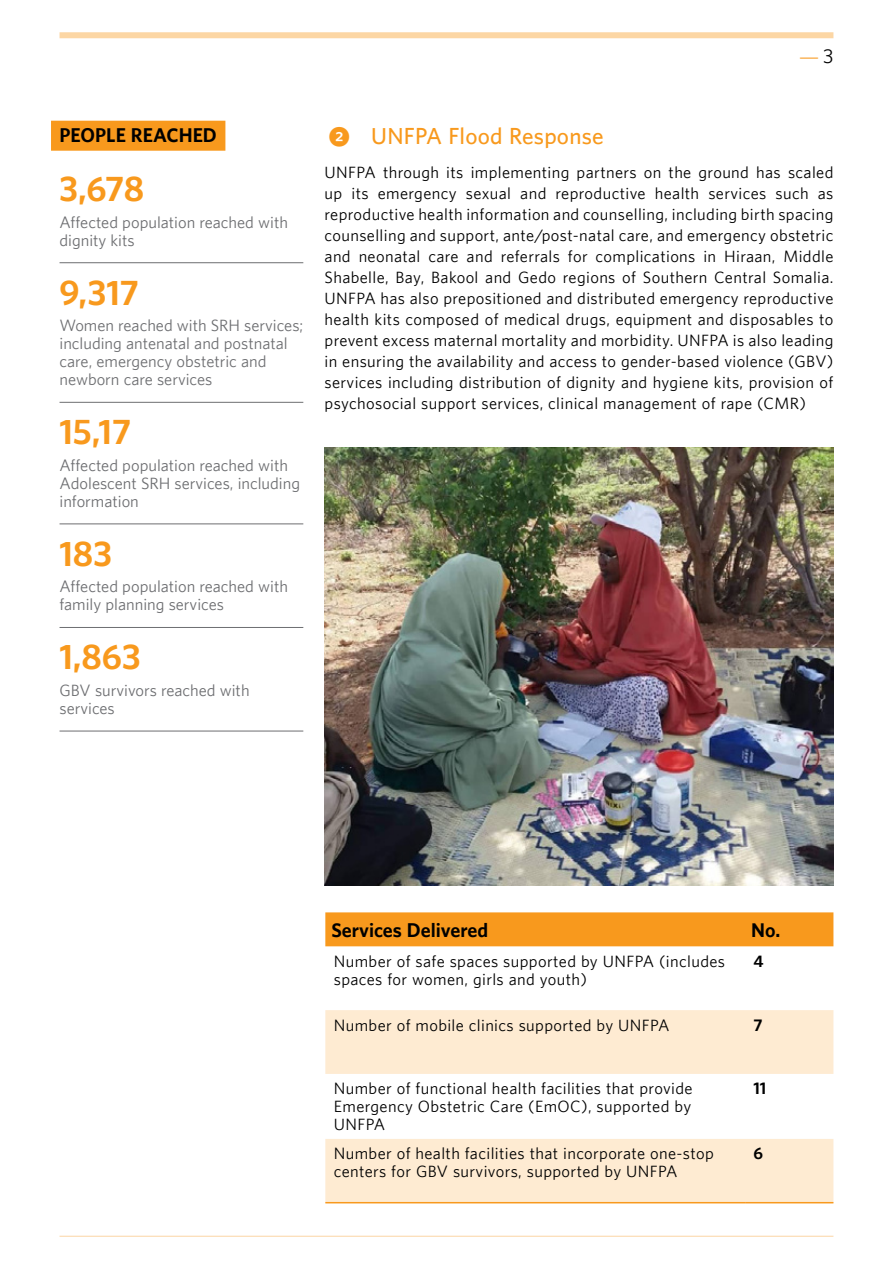
<style>
.page{position:relative;width:893px;height:1263px;background:#fff}
.page>*{position:absolute;margin:0;border:0;box-sizing:border-box;transform-origin:0 0}
.t1{font:700 31.5px "UNFPA";color:#f8991d}
.t2{font:600 21px "UNFPA";letter-spacing:.01em;color:#f8991d}
.t3{font:700 18px "UNFPA";color:#000}
.t4{font:condensed 18px "Univers LT Std";color:#f8991d}
.t5{font:15px/21px "UNFPA Text";letter-spacing:.025em;color:#000;text-align:justify}
.t6{font:15px/18px "UNFPA Text";color:#6d6e71}
.t7{font:700 15px "UNFPA";color:#000}
.s1{font-family:"UNFPA Text";font-stretch:normal;color:#000}
.s2{font-family:"Whitney Index Black Round Bd";font-weight:400}
</style>
<div class="page">
<hr style="left:60px;top:1236px;width:773px;height:1px;background:#fcd6a4">
<div style="left:60px;top:32px;width:773px;height:6px;background:#fcd6a4"></div>
<div style="left:51px;top:121px;width:174px;height:30px;background:#f8991d"></div>
<hr style="left:60px;top:262px;width:243px;height:1px;background:#6d6e71">
<hr style="left:60px;top:402px;width:243px;height:1px;background:#6d6e71">
<hr style="left:60px;top:524px;width:243px;height:1px;background:#6d6e71">
<hr style="left:60px;top:627px;width:243px;height:1px;background:#6d6e71">
<hr style="left:60px;top:731px;width:243px;height:1px;background:#6d6e71">
<div style="left:325px;top:912px;width:508px;height:34px;background:#f8991d"></div>
<svg style="left:325px;top:1010px;width:508px;height:192px;fill:#feebd2"></svg>
<hr style="left:325px;top:1202px;width:420px;height:1px;background:#f8991d">
<hr style="left:745px;top:1202px;width:88px;height:1px;background:#f8991d">
<img style="left:325px;top:448px;width:508px;height:437px">
<p class="t4" style="left:800px;top:45px;width:35px">— <span class="s1">3</span></p>
<p class="t3" style="left:60px;top:127px;width:159px">PEOPLE REACHED</p>
<h1 class="t1" style="left:60px;top:175px;width:86px">3,678</h1>
<p class="t6" style="left:60px;top:213px;width:230px">Affected population reached with dignity kits</p>
<h1 class="t1" style="left:60px;top:278px;width:81px">9,317</h1>
<p class="t6" style="left:60px;top:317px;width:245px">Women reached with SRH services; including antenatal and postnatal care, emergency obstetric and newborn care services</p>
<h1 class="t1" style="left:60px;top:418px;width:73px">15,17</h1>
<p class="t6" style="left:60px;top:456px;width:242px">Affected population reached with<br>Adolescent SRH services, including information</p>
<h1 class="t1" style="left:60px;top:539px;width:54px">183</h1>
<p class="t6" style="left:60px;top:578px;width:230px">Affected population reached with family planning services</p>
<h1 class="t1" style="left:60px;top:643px;width:83px">1,863</h1>
<p class="t6" style="left:60px;top:682px;width:192px">GBV survivors reached with services</p>
<h2 class="t2" style="left:329px;top:127px;width:276px"><span class="s2">2</span> UNFPA Flood Response</h2>
<p class="t5" style="left:325px;top:162px;width:510px">UNFPA through its implementing partners on the ground has scaled up its emergency sexual and reproductive health services such as reproductive health information and counselling, including birth spacing counselling and support, ante/post-natal care, and emergency obstetric and neonatal care and referrals for complications in Hiraan, Middle Shabelle, Bay, Bakool and Gedo regions of Southern Central Somalia.<br>UNFPA has also prepositioned and distributed emergency reproductive health kits composed of medical drugs, equipment and disposables to prevent excess maternal mortality and morbidity. UNFPA is also leading in ensuring the availability and access to gender-based violence (GBV) services including distribution of dignity and hygiene kits, provision of psychosocial support services, clinical management of rape (CMR)</p>
<p class="t3" style="left:331px;top:921px;width:158px">Services Delivered</p>
<p class="t3" style="left:751px;top:921px;width:31px">No.</p>
<p class="t5" style="left:334px;top:952px;width:393px;line-height:18px">Number of safe spaces supported by UNFPA (includes spaces for women, girls and youth)</p>
<p class="t7" style="left:754px;top:954px;width:12px">4</p>
<p class="t5" style="left:334px;top:1015px;width:337px">Number of mobile clinics supported by UNFPA</p>
<p class="t7" style="left:754px;top:1018px;width:11px">7</p>
<p class="t5" style="left:334px;top:1080px;width:360px;line-height:18px">Number of functional health facilities that provide Emergency Obstetric Care (EmOC), supported by UNFPA</p>
<p class="t7" style="left:754px;top:1082px;width:14px">11</p>
<p class="t5" style="left:334px;top:1145px;width:382px;line-height:18px">Number of health facilities that incorporate one-stop centers for GBV survivors, supported by UNFPA</p>
<p class="t7" style="left:754px;top:1147px;width:11px">6</p>
</div>
